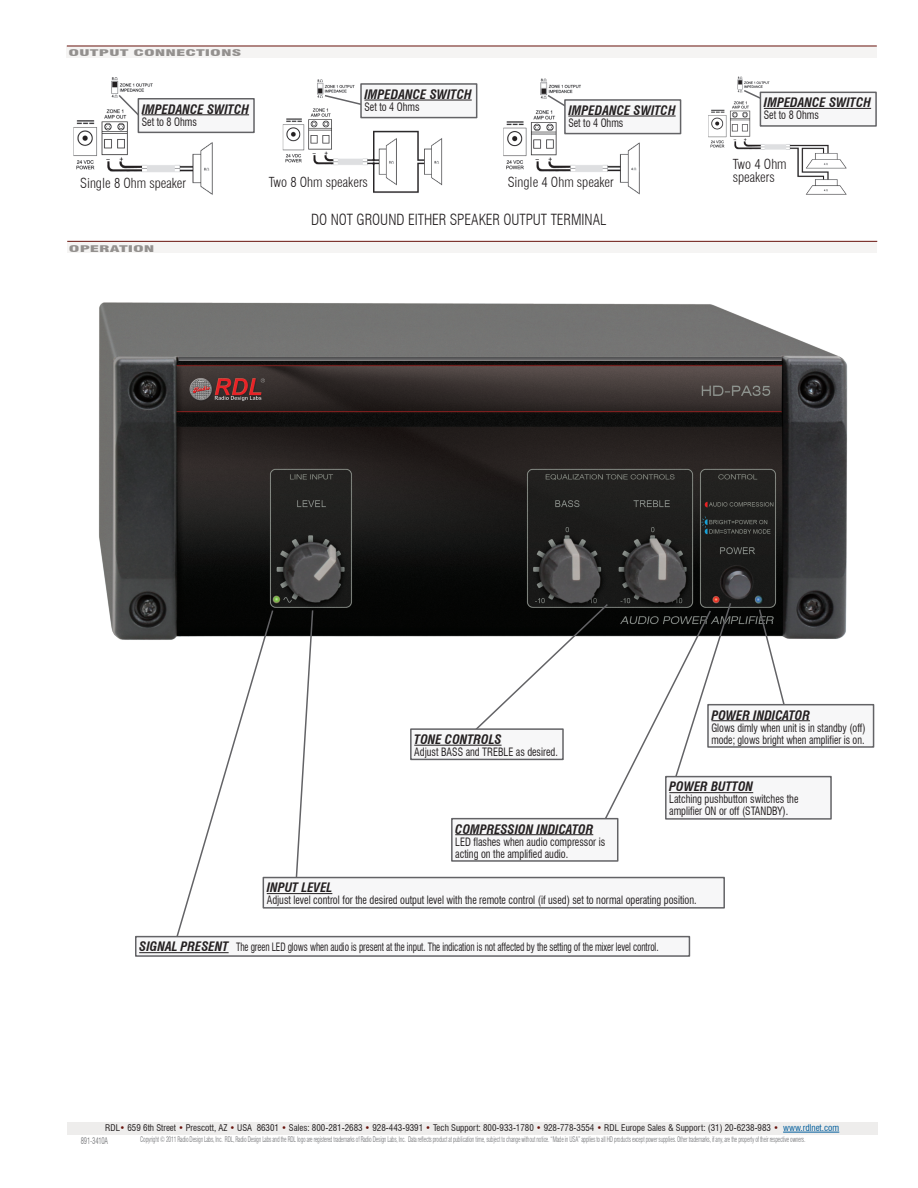
<style>
.page{position:relative;width:918px;height:1188px;background:#fff}
.page>*{position:absolute;margin:0;border:0;box-sizing:border-box;transform-origin:0 0}
.t1{font:300 condensed 15px "Swiss 721 BT";color:#231f20}
.t2{font:300 condensed 13.5px/13.5px "Swiss 721 BT";color:#231f20}
.t3{font:italic 700 condensed 12.75px "Swiss 721 BT";color:#231f20}
.t4{font:condensed 11.25px/12px "Swiss 721 BT";color:#231f20;scale:.9 1}
.t5{font:condensed 11.25px "Swiss 721 BT";color:#231f20;scale:.81 1}
.t6{font:condensed 11.25px/12px "Swiss 721 BT";color:#231f20;scale:.88 1}
.t7{font:condensed 9px "Swiss 721 BT";color:#231f20}
.t8{font:900 condensed 9px "Swiss 721 BT";color:#93908e;scale:2 1}
.t9{font:300 condensed 9px "Swiss 721 BT";letter-spacing:-.03em;color:#6c6d70;scale:.78 1}
.t10{font:300 condensed 7.5px "Swiss 721 BT";letter-spacing:-.03em;color:#6c6d70;scale:.78 1}
.s1{font-weight:700;font-style:italic;font-size:12.75px}
.s2{color:#68120c}
.s3{color:#005d9c}
</style>
<div class="page">
<img style="left:99px;top:302px;width:749px;height:338px">
<img style="left:708px;top:76px;width:141px;height:119px">
<img style="left:503px;top:78px;width:141px;height:117px">
<img style="left:282px;top:79px;width:165px;height:114px">
<img style="left:73px;top:77px;width:143px;height:118px">
<svg style="left:117px;top:93px;width:26px;height:27px"></svg>
<svg style="left:742px;top:89px;width:30px;height:16px"></svg>
<svg style="left:323px;top:94px;width:37px;height:14px"></svg>
<div style="left:138px;top:99px;width:116px;height:33px;background:#f7f7f8"></div>
<hr style="left:142px;top:114px;width:107px;height:1px;background:#231f20">
<div style="left:138px;top:98px;width:117px;height:35px;border:2px solid #636366"></div>
<div style="left:760px;top:92px;width:116px;height:34px;background:#f7f7f8"></div>
<hr style="left:764px;top:108px;width:107px;height:1px;background:#231f20">
<div style="left:760px;top:92px;width:117px;height:35px;border:2px solid #636366"></div>
<div style="left:361px;top:84px;width:116px;height:34px;background:#f7f7f8"></div>
<hr style="left:364px;top:100px;width:108px;height:1px;background:#231f20">
<div style="left:360px;top:83px;width:117px;height:35px;border:2px solid #636366"></div>
<svg style="left:546px;top:93px;width:30px;height:20px"></svg>
<div style="left:565px;top:100px;width:116px;height:34px;background:#f7f7f8"></div>
<hr style="left:568px;top:116px;width:108px;height:1px;background:#231f20">
<div style="left:564px;top:99px;width:117px;height:35px;border:2px solid #636366"></div>
<svg style="left:294px;top:609px;width:20px;height:268px"></svg>
<svg style="left:758px;top:608px;width:31px;height:96px"></svg>
<svg style="left:465px;top:601px;width:267px;height:225px"></svg>
<svg style="left:173px;top:609px;width:102px;height:327px"></svg>
<div style="left:136px;top:937px;width:553px;height:19px;background:#f7f7f8"></div>
<hr style="left:139px;top:952px;width:90px;height:1px;background:#231f20">
<div style="left:135px;top:936px;width:555px;height:21px;border:2px solid #636366"></div>
<div style="left:263px;top:878px;width:461px;height:30px;background:#f7f7f8"></div>
<hr style="left:267px;top:893px;width:65px;height:1px;background:#231f20">
<div style="left:263px;top:877px;width:462px;height:32px;border:2px solid #636366"></div>
<div style="left:708px;top:705px;width:166px;height:42px;background:#f7f7f8"></div>
<hr style="left:711px;top:720px;width:99px;height:1px;background:#231f20">
<div style="left:707px;top:704px;width:167px;height:44px;border:2px solid #636366"></div>
<div style="left:666px;top:777px;width:165px;height:42px;background:#f7f7f8"></div>
<hr style="left:669px;top:792px;width:84px;height:1px;background:#231f20">
<div style="left:665px;top:776px;width:167px;height:44px;border:2px solid #636366"></div>
<div style="left:411px;top:729px;width:152px;height:30px;background:#f7f7f8"></div>
<hr style="left:414px;top:745px;width:88px;height:1px;background:#231f20">
<div style="left:410px;top:728px;width:154px;height:32px;border:2px solid #636366"></div>
<div style="left:452px;top:819px;width:166px;height:42px;background:#f7f7f8"></div>
<hr style="left:455px;top:834px;width:138px;height:1px;background:#231f20">
<div style="left:451px;top:818px;width:167px;height:44px;border:2px solid #636366"></div>
<div style="left:67px;top:1122px;width:811px;height:12px;background:#eeedec"></div>
<hr style="left:783px;top:1132px;width:56px;height:1px;background:#005d9c">
<div style="left:67px;top:241px;width:810px;height:12px;background:#f5f4f3"></div>
<hr style="left:67px;top:241px;width:810px;height:1px;background:#68120c">
<div style="left:67px;top:46px;width:810px;height:12px;background:#f5f4f3"></div>
<hr style="left:67px;top:46px;width:810px;height:1px;background:#68120c">
<p class="t8" style="left:69px;top:48px;width:88px">OUTPUT CONNECTIONS</p>
<h3 class="t3" style="left:142px;top:101px;width:109px">IMPEDANCE SWITCH</h3>
<h3 class="t4" style="left:142px;top:116px;width:63px">Set to 8 Ohms</h3>
<h3 class="t3" style="left:364px;top:87px;width:109px">IMPEDANCE SWITCH</h3>
<h3 class="t4" style="left:364px;top:101px;width:63px">Set to 4 Ohms</h3>
<h3 class="t3" style="left:568px;top:103px;width:109px">IMPEDANCE SWITCH</h3>
<h3 class="t4" style="left:568px;top:117px;width:63px">Set to 4 Ohms</h3>
<h2 class="t2" style="left:80px;top:176px;width:108px">Single 8 Ohm speaker</h2>
<h2 class="t2" style="left:269px;top:175px;width:101px">Two 8 Ohm speakers</h2>
<h2 class="t2" style="left:508px;top:175px;width:108px">Single 4 Ohm speaker</h2>
<p class="t8" style="left:69px;top:243px;width:44px">OPERATION</p>
<h1 class="t1" style="left:311px;top:211px;width:297px">DO NOT GROUND EITHER SPEAKER OUTPUT TERMINAL</h1>
<h3 class="t3" style="left:764px;top:95px;width:109px">IMPEDANCE SWITCH</h3>
<h3 class="t4" style="left:764px;top:109px;width:63px">Set to 8 Ohms</h3>
<h2 class="t2" style="left:733px;top:157px;width:55px">Two 4 Ohm speakers</h2>
<h3 class="t3" style="left:414px;top:732px;width:89px">TONE CONTROLS</h3>
<h3 class="t4" style="left:414px;top:746px;width:161px">Adjust BASS and TREBLE as desired.</h3>
<h3 class="t3" style="left:455px;top:821px;width:140px">COMPRESSION INDICATOR</h3>
<h3 class="t4" style="left:455px;top:835px;width:168px">LED flashes when audio compressor is acting on the amplified audio.</h3>
<h3 class="t3" style="left:711px;top:707px;width:100px">POWER INDICATOR</h3>
<h3 class="t6" style="left:711px;top:721px;width:177px">Glows dimly when unit is in standby (off) mode; glows bright when amplifier is on.</h3>
<h3 class="t3" style="left:669px;top:779px;width:85px">POWER BUTTON</h3>
<h3 class="t4" style="left:669px;top:793px;width:145px">Latching pushbutton switches the amplifier ON or off (STANDBY).</h3>
<h3 class="t3" style="left:267px;top:880px;width:67px">INPUT LEVEL</h3>
<h3 class="t4" style="left:267px;top:894px;width:479px">Adjust level control for the desired output level with the remote control (if used) set to normal operating position.</h3>
<h3 class="t5" style="left:139px;top:941px;width:643px"><span class="s1">SIGNAL PRESENT</span> The green LED glows when audio is present at the input. The indication is not affected by the setting of the mixer level control.</h3>
<p class="t7" style="left:105px;top:1123px;width:736px">RDL<span class="s2">•</span> 659 6th Street <span class="s2">•</span> Prescott, AZ <span class="s2">•</span> USA 86301 <span class="s2">•</span> Sales: 800-281-2683 <span class="s2">•</span> 928-443-9391 <span class="s2">•</span> Tech Support: 800-933-1780 <span class="s2">•</span> 928-778-3554 <span class="s2">•</span> RDL Europe Sales &amp; Support: (31) 20-6238-983 <span class="s2">•</span> <span class="s3">www.rdlnet.com</span></p>
<p class="t10" style="left:140px;top:1135px;width:854px">Copyright © 2011 Radio Design Labs, Inc. RDL, Radio Design Labs and the RDL logo are registered trademarks of Radio Design Labs, Inc. Data reflects product at publication time, subject to change without notice. “Made in USA” applies to all HD products except power supplies. Other trademarks, if any, are the property of their respective owners.</p>
<p class="t9" style="left:81px;top:1135px;width:36px">891-3410A</p>
</div>
